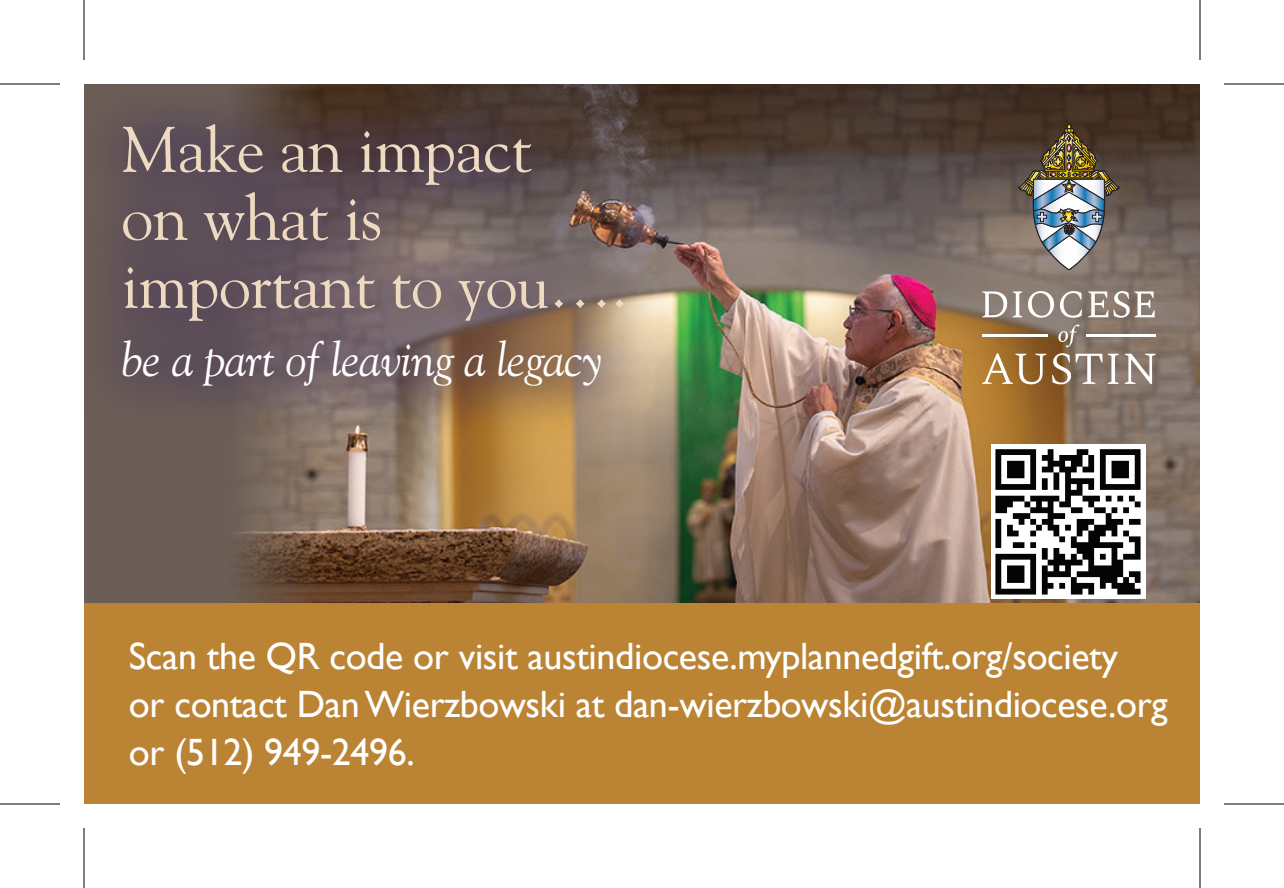
<style>
.page{position:relative;width:1284px;height:888px;background:#fff}
.page>*{position:absolute;margin:0;border:0;box-sizing:border-box;transform-origin:0 0}
.t1{font:64px/68px "Goudy";letter-spacing:-.01em;color:#eedac0}
.t2{font:italic 48px "Goudy";letter-spacing:-.01em;color:#fff}
.t3{font:38px/48px "Gill Sans";letter-spacing:-.01em;color:#fff}
</style>
<div class="page">
<img style="left:354px;top:84px;width:846px;height:520px">
<svg style="left:84px;top:442px;width:270px;height:162px;background:#705e52"></svg>
<div style="left:84px;top:84px;width:593px;height:358px;background:#44355b;opacity:.75"></div>
<div style="left:84px;top:604px;width:1116px;height:200px;background:#bb8434"></div>
<img style="left:991px;top:444px;width:155px;height:155px">
<img style="left:1017px;top:123px;width:104px;height:148px">
<svg style="left:982px;top:291px;width:25px;height:26px"></svg>
<svg style="left:1013px;top:291px;width:9px;height:26px"></svg>
<svg style="left:1028px;top:291px;width:26px;height:27px"></svg>
<svg style="left:1060px;top:291px;width:22px;height:27px"></svg>
<svg style="left:1088px;top:291px;width:67px;height:27px"></svg>
<svg style="left:982px;top:353px;width:64px;height:31px"></svg>
<svg style="left:1052px;top:353px;width:50px;height:31px"></svg>
<svg style="left:1108px;top:354px;width:11px;height:30px"></svg>
<svg style="left:1125px;top:354px;width:31px;height:30px"></svg>
<svg style="left:1058px;top:325px;width:21px;height:22px"></svg>
<hr style="left:1086px;top:335px;width:70px;height:2px;background:#fff">
<hr style="left:982px;top:335px;width:66px;height:2px;background:#fff">
<hr style="left:0;top:83px;width:60px;height:2px;background:#000">
<hr style="left:1224px;top:83px;width:60px;height:2px;background:#000">
<hr style="left:0;top:803px;width:60px;height:2px;background:#000">
<hr style="left:1224px;top:803px;width:60px;height:2px;background:#000">
<hr style="left:83px;top:0;width:2px;height:60px;background:#000">
<hr style="left:83px;top:828px;width:2px;height:60px;background:#000">
<hr style="left:1199px;top:0;width:2px;height:60px;background:#000">
<hr style="left:1199px;top:828px;width:2px;height:60px;background:#000">
<h1 class="t1" style="left:121px;top:114px;width:508px">Make an impact<br>on what is important to you….</h1>
<p class="t2" style="left:121px;top:330px;width:484px">be a part of leaving a legacy</p>
<p class="t3" style="left:129px;top:632px;width:1040px">Scan the QR code or visit austindiocese.myplannedgift.org/society<br>or contact Dan Wierzbowski at dan-wierzbowski@austindiocese.org or (512) 949-2496.</p>
</div>
